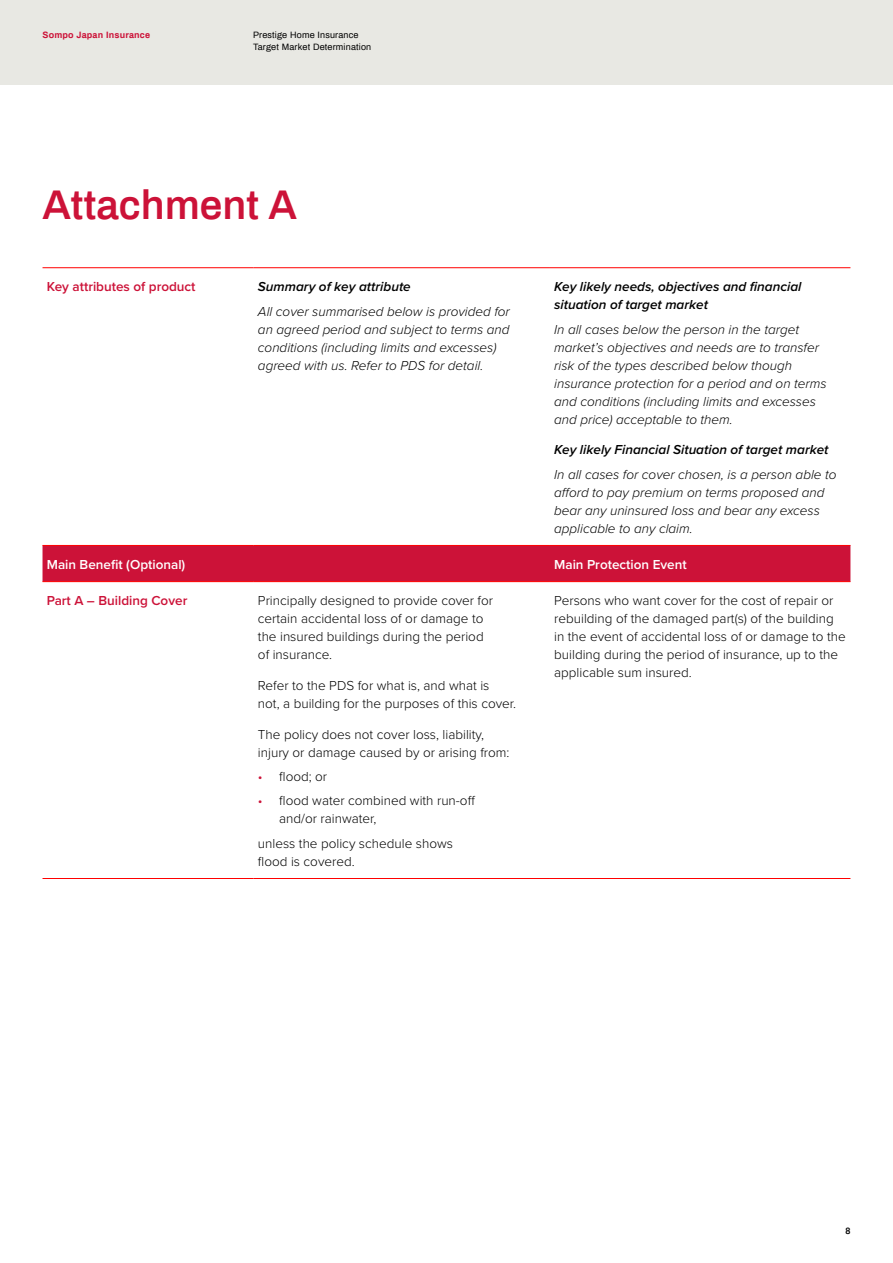
<style>
.page{position:relative;width:893px;height:1263px;background:#fff}
.page>*{position:absolute;margin:0;border:0;box-sizing:border-box;transform-origin:0 0}
.t1{font:600 40.5px "Archivo";color:#cc1238}
.t2{font:300 13.5px/18px "Proxima Nova";color:#000}
.t3{font:italic 300 13.5px/18px "Proxima Nova";color:#000}
.t4{font:italic 600 13.5px/18px "Proxima Nova";color:#000}
.t5{font:600 13.5px "Proxima Nova";color:#cc1238}
.t6{font:600 13.5px "Proxima Nova";color:#fff}
.t7{font:9px/12px "Archivo";letter-spacing:.02em;color:#000}
.t8{font:700 9px "Archivo";letter-spacing:.02em;color:#cc1238}
.t9{font:600 9px "Archivo";color:#000}
.s1{color:#cc1238}
</style>
<div class="page">
<div style="left:0;top:0;width:893px;height:85px;background:#e8e8e3"></div>
<div style="left:43px;top:546px;width:807px;height:35px;background:#cc1238"></div>
<hr style="left:43px;top:267px;width:211px;height:1px;background:#f00">
<hr style="left:254px;top:267px;width:296px;height:1px;background:#f00">
<hr style="left:550px;top:267px;width:300px;height:1px;background:#f00">
<hr style="left:43px;top:545px;width:211px;height:1px;background:#f00">
<hr style="left:254px;top:545px;width:296px;height:1px;background:#f00">
<hr style="left:550px;top:545px;width:300px;height:1px;background:#f00">
<hr style="left:43px;top:581px;width:211px;height:1px;background:#f00">
<hr style="left:254px;top:581px;width:296px;height:1px;background:#f00">
<hr style="left:550px;top:581px;width:300px;height:1px;background:#f00">
<hr style="left:43px;top:878px;width:211px;height:1px;background:#f00">
<hr style="left:254px;top:878px;width:296px;height:1px;background:#f00">
<hr style="left:550px;top:878px;width:300px;height:1px;background:#f00">
<p class="t8" style="left:43px;top:29px;width:109px">Sompo Japan Insurance</p>
<p class="t7" style="left:253px;top:29px;width:120px">Prestige Home Insurance<br>Target Market Determination</p>
<h1 class="t1" style="left:43px;top:175px;width:256px">Attachment A</h1>
<p class="t5" style="left:47px;top:279px;width:150px">Key attributes of product</p>
<p class="t4" style="left:258px;top:278px;width:154px">Summary of key attribute</p>
<p class="t3" style="left:258px;top:302px;width:253px">All cover summarised below is provided for an agreed period and subject to terms and conditions (including limits and excesses) agreed with us. Refer to PDS for detail.</p>
<p class="t4" style="left:554px;top:278px;width:249px">Key likely needs, objectives and financial situation of target market</p>
<p class="t3" style="left:554px;top:320px;width:274px">In all cases below the person in the target market’s objectives and needs are to transfer risk of the types described below though insurance protection for a period and on terms and conditions (including limits and excesses and price) acceptable to them.</p>
<p class="t4" style="left:554px;top:441px;width:276px">Key likely Financial Situation of target market</p>
<p class="t3" style="left:554px;top:465px;width:284px">In all cases for cover chosen, is a person able to afford to pay premium on terms proposed and bear any uninsured loss and bear any excess applicable to any claim.</p>
<p class="t6" style="left:47px;top:556px;width:140px">Main Benefit (Optional)</p>
<p class="t6" style="left:554px;top:556px;width:134px">Main Protection Event</p>
<p class="t5" style="left:47px;top:592px;width:142px">Part A – Building Cover</p>
<p class="t2" style="left:258px;top:592px;width:237px">Principally designed to provide cover for certain accidental loss of or damage to the insured buildings during the period of insurance.</p>
<p class="t2" style="left:258px;top:676px;width:259px">Refer to the PDS for what is, and what is<br>not, a building for the purposes of this cover.</p>
<p class="t2" style="left:258px;top:725px;width:253px">The policy does not cover loss, liability, injury or damage caused by or arising from:</p>
<p class="t2" style="left:258px;top:768px;width:71px"><span class="s1">•</span> flood; or</p>
<p class="t2" style="left:279px;top:792px;width:197px;text-indent:-21px"><span class="s1">•</span> flood water combined with run-off and/or rainwater,</p>
<p class="t2" style="left:258px;top:834px;width:196px">unless the policy schedule shows flood is covered.</p>
<p class="t2" style="left:554px;top:592px;width:293px">Persons who want cover for the cost of repair or rebuilding of the damaged part(s) of the building in the event of accidental loss of or damage to the building during the period of insurance, up to the applicable sum insured.</p>
<p class="t9" style="left:845px;top:1224px;width:7px">8</p>
</div>
